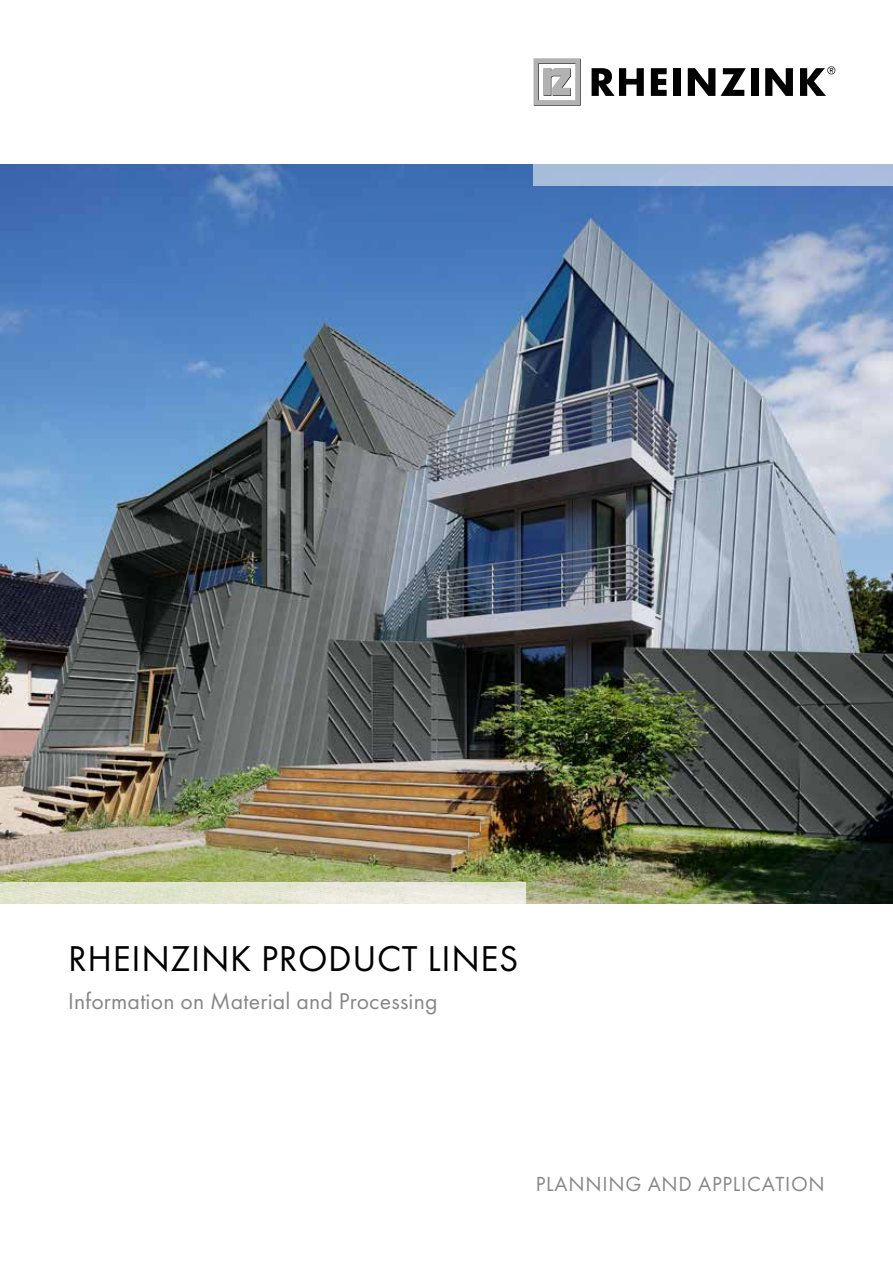
<style>
.page{position:relative;width:893px;height:1263px;background:#fff}
.page>*{position:absolute;margin:0;border:0;box-sizing:border-box;transform-origin:0 0}
.t1{font:33px "RZ Futura";letter-spacing:.02em;color:#000}
.t2{font:21px "RZ Futura";letter-spacing:.01em;color:#878787}
.t3{font:18.75px "RZ Futura";letter-spacing:.04em;color:#878787}
</style>
<div class="page">
<img style="left:0;top:164px;width:893px;height:740px">
<svg style="left:592px;top:68px;width:52px;height:28px"></svg>
<svg style="left:651px;top:68px;width:16px;height:28px"></svg>
<div style="left:673px;top:68px;width:8px;height:28px;background:#000"></div>
<svg style="left:688px;top:68px;width:27px;height:28px"></svg>
<svg style="left:721px;top:68px;width:25px;height:28px"></svg>
<div style="left:751px;top:68px;width:7px;height:28px;background:#000"></div>
<svg style="left:765px;top:68px;width:28px;height:28px"></svg>
<svg style="left:800px;top:66px;width:35px;height:30px"></svg>
<svg style="left:533px;top:58px;width:48px;height:48px"></svg>
<div style="left:0;top:882px;width:526px;height:22px;background:linear-gradient(to right,#dee3c8,#eceae2)"></div>
<div style="left:533px;top:164px;width:360px;height:21px;background:#aabdde"></div>
<h1 class="t1" style="left:68px;top:940px;width:452px">RHEINZINK PRODUCT LINES</h1>
<p class="t2" style="left:68px;top:989px;width:371px">Information on Material and Processing</p>
<p class="t3" style="left:536px;top:1174px;width:290px">PLANNING AND APPLICATION</p>
</div>
